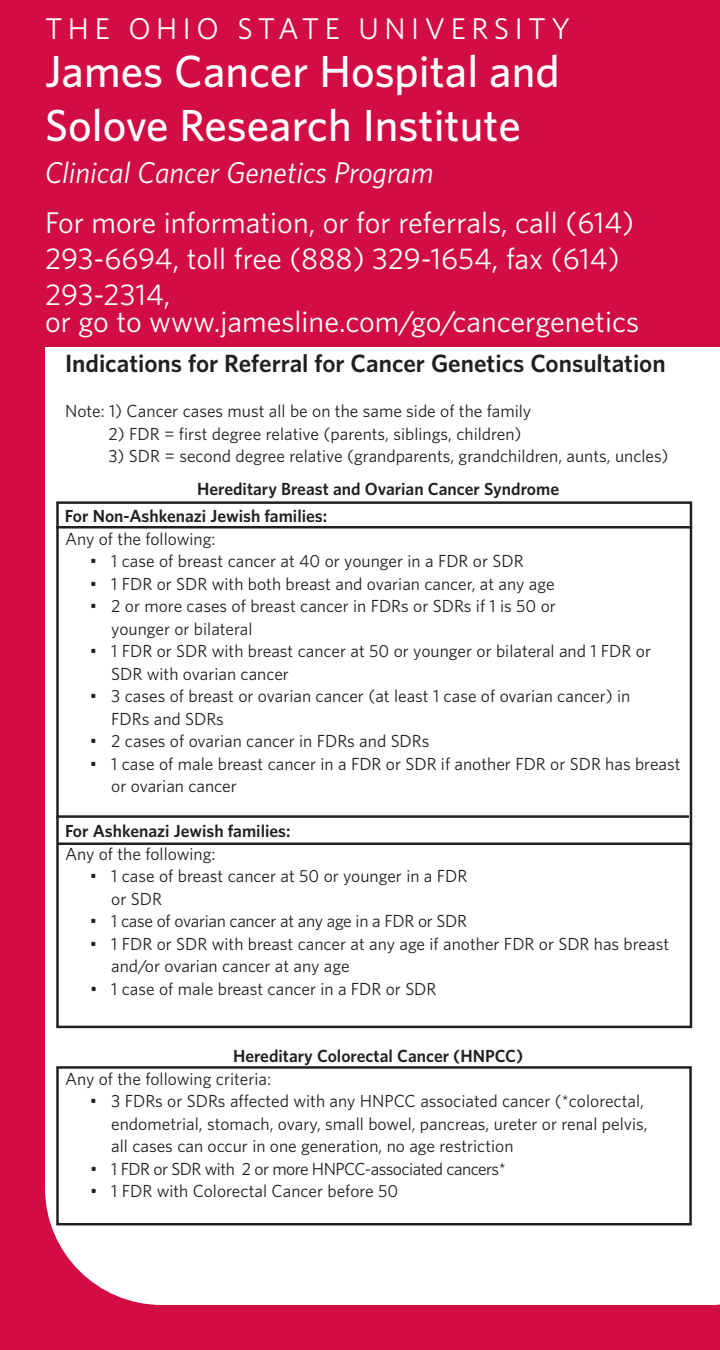
<style>
.page{position:relative;width:720px;height:1350px;background:#d20d44}
.page>*{position:absolute;margin:0;border:0;box-sizing:border-box;transform-origin:0 0}
.t1{font:500 45px/54px "Whitney";color:#fff}
.t2{font:30px/36px "Whitney";color:#fff}
.t3{font:italic 30px "Whitney";color:#fff}
.t4{font:30px "Whitney";letter-spacing:.185em;color:#fff}
.t5{font:600 25px "Whitney";color:#231f20}
.t6{font:17.5px/22.5px "Whitney";color:#231f20}
.t7{font:600 17.5px/27.5px "Whitney";color:#231f20}
.t8{font:17.5px "Whitney";letter-spacing:-.03em;color:#231f20}
.t9{font:17.5px "Whitney";letter-spacing:-.02em;color:#231f20}
</style>
<div class="page">
<div style="left:45px;top:592px;width:675px;height:713px;background:#fff"></div>
<div style="left:45px;top:347px;width:675px;height:245px;background:#fff"></div>
<div style="left:56px;top:1066px;width:636px;height:159px;border:2px solid #231f20"></div>
<hr style="left:56px;top:526px;width:636px;height:3px;background:#231f20">
<hr style="left:56px;top:815px;width:633px;height:3px;background:#231f20">
<hr style="left:58px;top:842px;width:634px;height:3px;background:#231f20">
<div style="left:56px;top:501px;width:636px;height:527px;border:2px solid #231f20"></div>
<h2 class="t4" style="left:45px;top:11px;width:527px">THE OHIO STATE UNIVERSITY</h2>
<h1 class="t1" style="left:45px;top:44px;width:516px">James Cancer Hospital and<br>Solove Research Institute</h1>
<h2 class="t3" style="left:45px;top:155px;width:390px">Clinical Cancer Genetics Program</h2>
<h2 class="t2" style="left:45px;top:205px;width:591px">For more information, or for referrals, call (614)<br>293-6694, toll free (888) 329-1654, fax (614)<br>293-2314,</h2>
<h2 class="t2" style="left:45px;top:304px;width:596px">or go to www.jamesline.com/go/cancergenetics</h2>
<h3 class="t5" style="left:65px;top:349px;width:602px">Indications for Referral for Cancer Genetics Consultation</h3>
<p class="t6" style="left:65px;top:400px;width:468px">Note: 1) Cancer cases must all be on the same side of the family</p>
<p class="t6" style="left:108px;top:423px;width:415px">2) FDR = first degree relative (parents, siblings, children)</p>
<p class="t6" style="left:108px;top:445px;width:562px">3) SDR = second degree relative (grandparents, grandchildren, aunts, uncles)</p>
<p class="t7" style="left:65px;top:475px;width:496px;text-indent:132px">Hereditary Breast and Ovarian Cancer Syndrome<br>For Non-Ashkenazi Jewish families:</p>
<p class="t6" style="left:65px;top:528px;width:152px">Any of the following:</p>
<p class="t6" style="left:90px;top:550px;width:435px">• 1 case of breast cancer at 40 or younger in a FDR or SDR</p>
<p class="t6" style="left:90px;top:573px;width:466px">• 1 FDR or SDR with both breast and ovarian cancer, at any age</p>
<p class="t6" style="left:111px;top:595px;width:446px;text-indent:-21px">• 2 or more cases of breast cancer in FDRs or SDRs if 1 is 50 or younger or bilateral</p>
<p class="t6" style="left:111px;top:640px;width:541px;text-indent:-21px">• 1 FDR or SDR with breast cancer at 50 or younger or bilateral and 1 FDR or<br>SDR with ovarian cancer</p>
<p class="t6" style="left:111px;top:685px;width:521px;text-indent:-21px">• 3 cases of breast or ovarian cancer (at least 1 case of ovarian cancer) in<br>FDRs and SDRs</p>
<p class="t6" style="left:90px;top:730px;width:341px">• 2 cases of ovarian cancer in FDRs and SDRs</p>
<p class="t6" style="left:111px;top:753px;width:571px;text-indent:-21px">• 1 case of male breast cancer in a FDR or SDR if another FDR or SDR has breast or ovarian cancer</p>
<p class="t7" style="left:65px;top:818px;width:227px">For Ashkenazi Jewish families:</p>
<p class="t6" style="left:65px;top:843px;width:152px">Any of the following:</p>
<p class="t6" style="left:111px;top:865px;width:358px;text-indent:-21px">• 1 case of breast cancer at 50 or younger in a FDR or SDR</p>
<p class="t9" style="left:90px;top:911px;width:379px">• 1 case of ovarian cancer at any age in a FDR or SDR</p>
<p class="t6" style="left:111px;top:933px;width:559px;text-indent:-21px">• 1 FDR or SDR with breast cancer at any age if another FDR or SDR has breast and/or ovarian cancer at any age</p>
<p class="t6" style="left:90px;top:978px;width:348px">• 1 case of male breast cancer in a FDR or SDR</p>
<p class="t7" style="left:233px;top:1043px;width:292px">Hereditary Colorectal Cancer (HNPCC)</p>
<p class="t6" style="left:65px;top:1068px;width:208px">Any of the following criteria:</p>
<p class="t6" style="left:111px;top:1090px;width:538px;text-indent:-21px">• 3 FDRs or SDRs affected with any HNPCC associated cancer (*colorectal, endometrial, stomach, ovary, small bowel, pancreas, ureter or renal pelvis, all cases can occur in one generation, no age restriction</p>
<p class="t8" style="left:90px;top:1159px;width:417px">• 1 FDR or SDR with 2 or more HNPCC-associated cancers*</p>
<p class="t6" style="left:90px;top:1180px;width:310px">• 1 FDR with Colorectal Cancer before 50</p>
</div>
